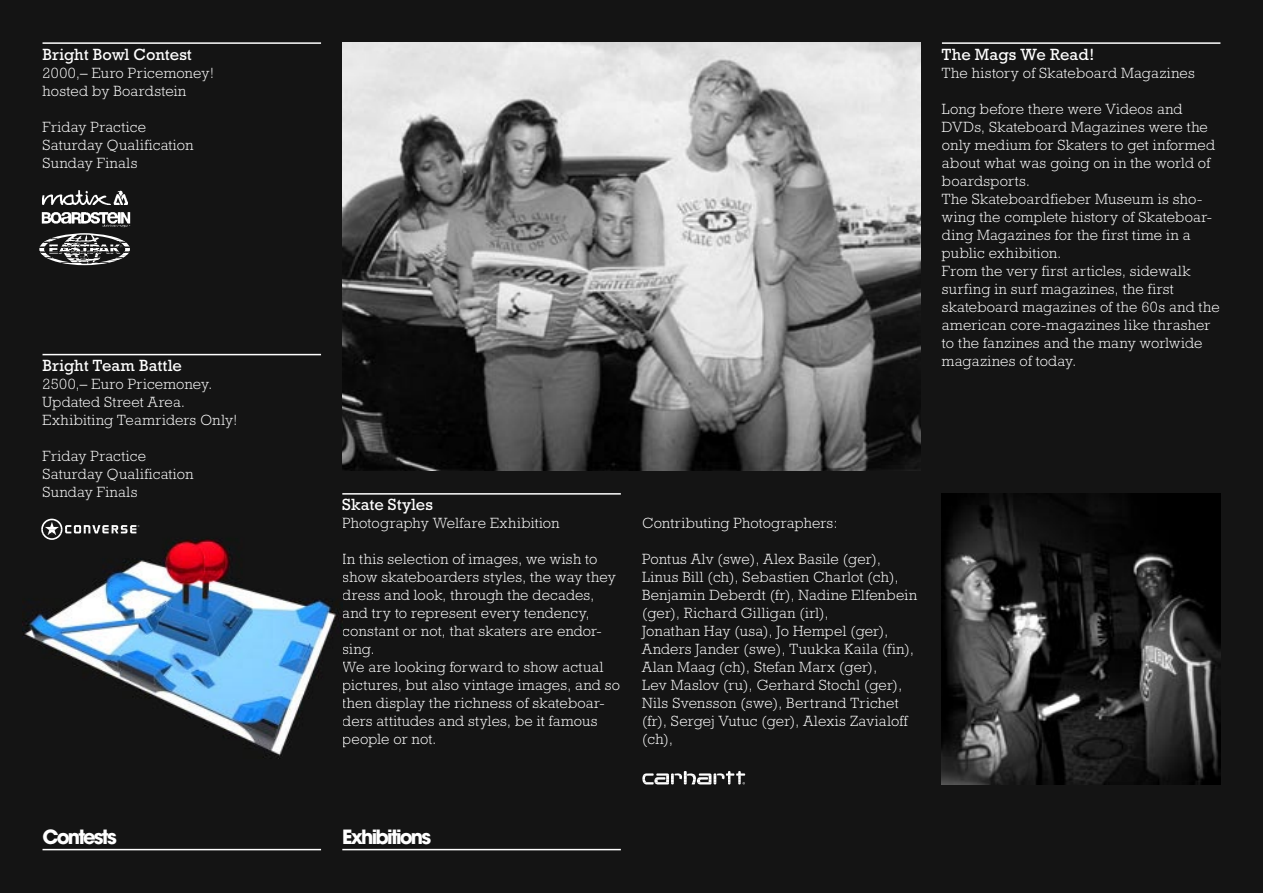
<style>
.page{position:relative;width:1263px;height:893px;background:#141414}
.page>*{position:absolute;margin:0;border:0;box-sizing:border-box;transform-origin:0 0}
.t1{font:700 19.5px "Avant Garde LT";letter-spacing:-.095em;color:#fff}
.t2{font:16.5px "Rockwell";color:#fff}
.t3{font:300 15px/18px "Rockwell";letter-spacing:.015em;color:#fff}
</style>
<div class="page">
<hr style="left:43px;top:849px;width:278px;height:1px;background:#fff">
<hr style="left:342px;top:849px;width:279px;height:1px;background:#fff">
<hr style="left:942px;top:42px;width:278px;height:2px;background:#fff">
<hr style="left:342px;top:493px;width:279px;height:2px;background:#fff">
<img style="left:342px;top:43px;width:579px;height:428px">
<img style="left:942px;top:493px;width:278px;height:291px">
<hr style="left:43px;top:42px;width:278px;height:2px;background:#fff">
<img style="left:43px;top:191px;width:84px;height:14px">
<img style="left:41px;top:212px;width:90px;height:16px">
<svg style="left:39px;top:233px;width:91px;height:32px"></svg>
<img style="left:23px;top:525px;width:319px;height:233px">
<hr style="left:43px;top:354px;width:278px;height:1px;background:#fff">
<svg style="left:41px;top:519px;width:98px;height:21px"></svg>
<svg style="left:642px;top:771px;width:103px;height:13px"></svg>
<p class="t2" style="left:43px;top:44px;width:151px">Bright Bowl Contest</p>
<p class="t3" style="left:43px;top:63px;width:173px">2000,– Euro Pricemoney! hosted by Boardstein</p>
<p class="t3" style="left:43px;top:117px;width:152px">Friday Practice<br>Saturday Qualification<br>Sunday Finals</p>
<p class="t2" style="left:43px;top:356px;width:141px">Bright Team Battle</p>
<p class="t3" style="left:43px;top:375px;width:196px">2500,– Euro Pricemoney.<br>Updated Street Area.<br>Exhibiting Teamriders Only!</p>
<p class="t3" style="left:43px;top:447px;width:152px">Friday Practice<br>Saturday Qualification<br>Sunday Finals</p>
<p class="t2" style="left:942px;top:44px;width:154px">The Mags We Read!</p>
<p class="t3" style="left:942px;top:63px;width:254px">The history of Skateboard Magazines</p>
<p class="t3" style="left:942px;top:99px;width:279px">Long before there were Videos and DVDs, Skateboard Magazines were the only medium for Skaters to get informed about what was going on in the world of boardsports.<br>The Skateboardfieber Museum is sho&shy;wing the complete history of Skateboar&shy;ding Magazines for the first time in a public exhibition.<br>From the very first articles, sidewalk surfing in surf magazines, the first skateboard magazines of the 60s and the american core-magazines like thrasher to the fanzines and the many worlwide magazines of today.</p>
<p class="t2" style="left:342px;top:495px;width:92px">Skate Styles</p>
<p class="t3" style="left:342px;top:514px;width:219px">Photography Welfare Exhibition</p>
<p class="t3" style="left:342px;top:550px;width:279px">In this selection of images, we wish to show skateboarders styles, the way they dress and look, through the decades, and try to represent every tendency, constant or not, that skaters are endor&shy;sing.<br>We are looking forward to show actual pictures, but also vintage images, and so then display the richness of skateboar&shy;ders attitudes and styles, be it famous people or not.</p>
<p class="t3" style="left:642px;top:514px;width:197px">Contributing Photographers:</p>
<p class="t3" style="left:642px;top:550px;width:276px">Pontus Alv (swe), Alex Basile (ger), Linus Bill (ch), Sebastien Charlot (ch), Benjamin Deberdt (fr), Nadine Elfenbein (ger), Richard Gilligan (irl),<br>Jonathan Hay (usa), Jo Hempel (ger), Anders Jander (swe), Tuukka Kaila (fin), Alan Maag (ch), Stefan Marx (ger),<br>Lev Maslov (ru), Gerhard Stochl (ger), Nils Svensson (swe), Bertrand Trichet (fr), Sergej Vutuc (ger), Alexis Zavialoff (ch),</p>
<h1 class="t1" style="left:43px;top:824px;width:76px">Contests</h1>
<h1 class="t1" style="left:342px;top:824px;width:90px">Exhibitions</h1>
</div>
